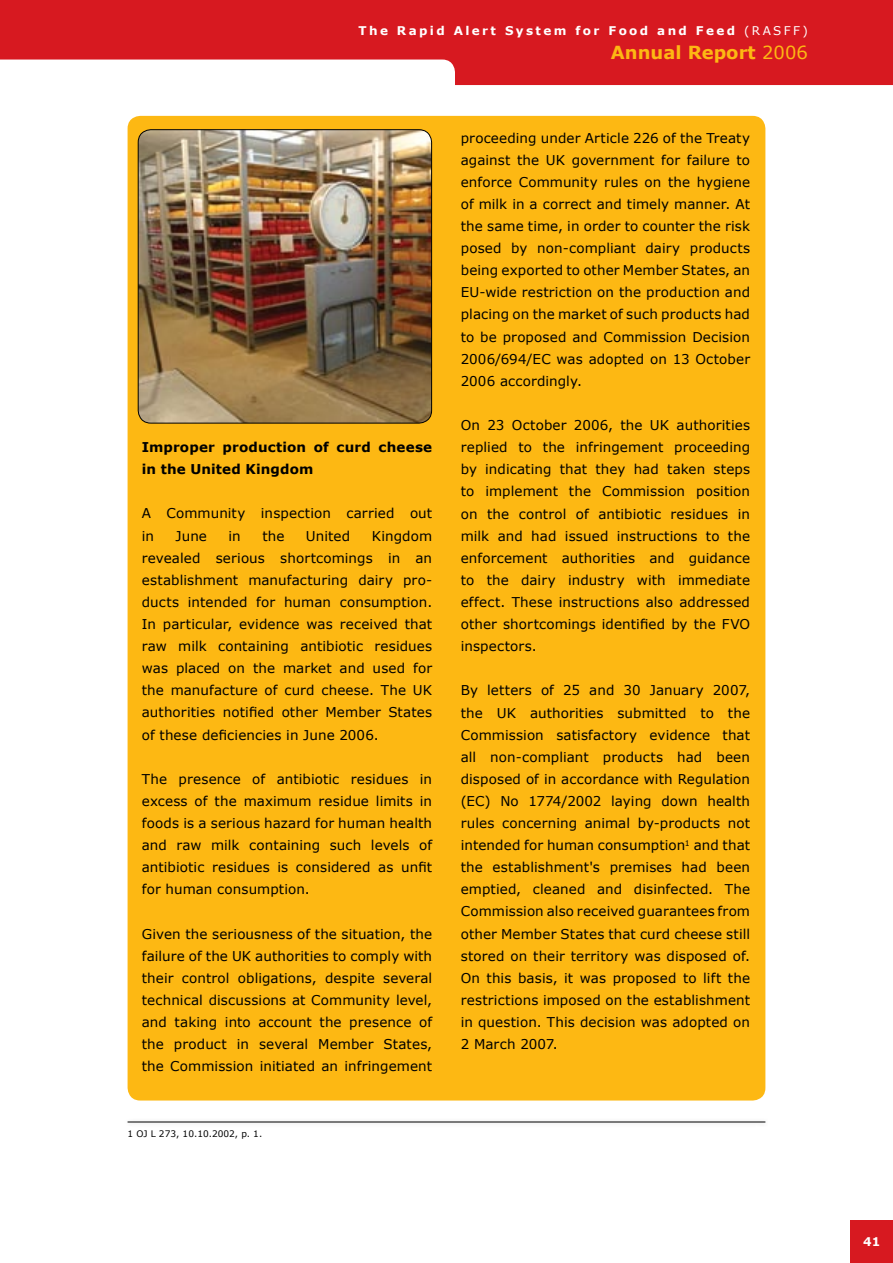
<style>
.page{position:relative;width:893px;height:1263px;background:#fff}
.page>*{position:absolute;margin:0;border:0;box-sizing:border-box;transform-origin:0 0}
.t1{font:700 18px "Verdana";color:#fdb813}
.t2{font:13.5px/22px "Verdana";letter-spacing:.01em;color:#000;text-align:justify}
.t3{font:700 13.5px/22px "Verdana";letter-spacing:.01em;color:#000}
.t4{font:700 12px "Verdana";letter-spacing:.2em;color:#fff}
.t5{font:9px "Verdana";color:#000}
.s1{font-weight:400}
</style>
<div class="page">
<div style="left:850px;top:1220px;width:43px;height:43px;background:#d71920"></div>
<svg style="left:0;top:0;width:893px;height:85px;background:#dd3b41"></svg>
<div style="left:128px;top:116px;width:637px;height:984px;background:#fdb813;border-radius:13px"></div>
<img style="left:138px;top:130px;width:294px;height:293px">
<div style="left:138px;top:129px;width:294px;height:294px;border:1px solid #000;border-radius:13px"></div>
<div style="left:123px;top:1117px;width:653px;height:16px;background:#000;opacity:.6"></div>
<hr style="left:128px;top:1122px;width:637px;height:1px;background:#000">
<p class="t4" style="left:358px;top:23px;width:451px">The Rapid Alert System for Food and Feed <span class="s1">(RASFF)</span></p>
<h1 class="t1" style="left:611px;top:41px;width:199px">Annual Report <span class="s1">2006</span></h1>
<p class="t3" style="left:142px;top:436px;width:292px">Improper production of curd cheese in the United Kingdom</p>
<p class="t2" style="left:142px;top:502px;width:292px">A Community inspection carried out in</p>
<p class="t2" style="left:142px;top:524px;width:292px;text-indent:230px">Kingdom revealed serious shortcomings in an establishment manufacturing dairy pro&shy;ducts intended for human consumption.<br>In particular, evidence was received that raw milk containing antibiotic residues was placed on the market and used for the manufacture of curd cheese. The UK authorities notified other Member States of these deficiencies in June 2006.</p>
<p class="t2" style="left:142px;top:767px;width:292px">The presence of antibiotic residues in excess of the maximum residue limits in foods is a serious hazard for human health and raw milk containing such levels of antibiotic residues is considered as unfit for human consumption.</p>
<p class="t2" style="left:142px;top:922px;width:292px">Given the seriousness of the situation, the failure of the UK authorities to comply with their control obligations, despite several technical discussions at Community level, and taking into account the presence of the product in several Member States, the Commission initiated an infringement</p>
<p class="t2" style="left:176px;top:524px;width:33px">June</p>
<p class="t2" style="left:229px;top:524px;width:14px">in</p>
<p class="t2" style="left:262px;top:524px;width:24px">the</p>
<p class="t2" style="left:306px;top:524px;width:46px">United</p>
<p class="t5" style="left:128px;top:1128px;width:136px">1 OJ L 273, 10.10.2002, p. 1.</p>
<p class="t2" style="left:461px;top:126px;width:291px">proceeding under Article 226 of the Treaty against the UK government for failure to enforce Community rules on the hygiene of milk in a correct and timely manner. At the same time, in order to counter the risk posed by non-compliant dairy products being exported to other Member States, an EU-wide restriction on the production and placing on the market of such products had to be proposed and Commission Decision 2006/694/EC was adopted on 13 October 2006 accordingly.</p>
<p class="t2" style="left:461px;top:414px;width:291px">On 23 October 2006, the UK authorities replied to the infringement proceeding by indicating that they had taken steps to implement the Commission position on the control of antibiotic residues in milk and had issued instructions to the enforcement authorities and guidance to the dairy industry with immediate effect. These instructions also addressed other shortcomings identified by the FVO inspectors.</p>
<p class="t2" style="left:461px;top:679px;width:291px">By letters of 25 and 30 January 2007, the UK authorities submitted to the Commission satisfactory evidence that all non-compliant products had been disposed of in accordance with Regulation (EC) No 1774/2002 laying down health rules concerning animal by-products not intended for human consumption<sup>1</sup> and that the establishment's premises had been emptied, cleaned and disinfected. The Commission also received guarantees from other Member States that curd cheese still stored on their territory was disposed of.<br>On this basis, it was proposed to lift the restrictions imposed on the establishment in question. This decision was adopted on 2 March 2007.</p>
<p class="t4" style="left:863px;top:1234px;width:19px">41</p>
</div>
